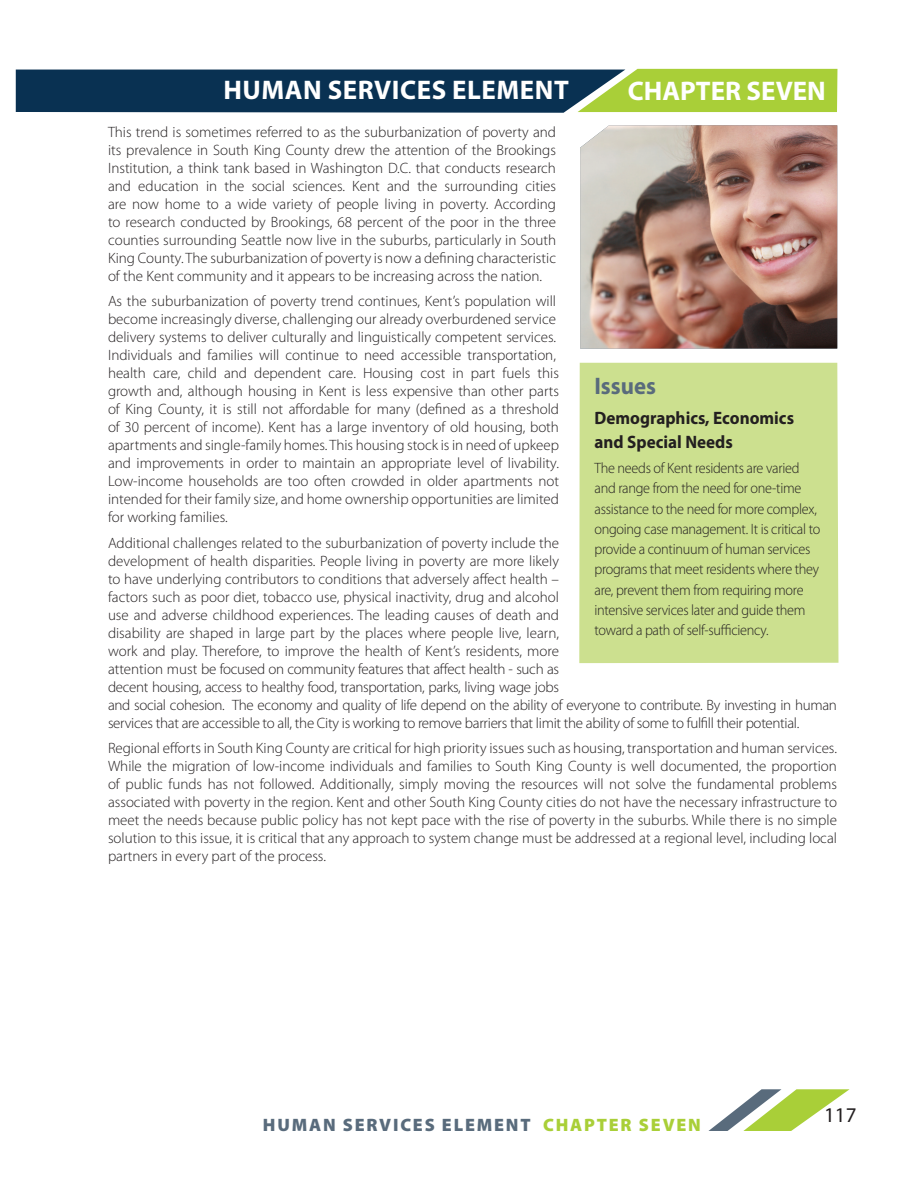
<style>
.page{position:relative;width:918px;height:1188px;background:#fff}
.page>*{position:absolute;margin:0;border:0;box-sizing:border-box;transform-origin:0 0}
.t1{font:700 27px "Myriad Pro";letter-spacing:.02em;color:#fff}
.t2{font:700 27px "Myriad Pro";color:#fff}
.t3{font:700 24px "Myriad Pro";color:#596b7c;scale:.95 1}
.t4{font:21px "Myriad Pro";color:#231f20}
.t5{font:700 18px/24px "Myriad Pro";color:#231f20;scale:.95 1}
.t6{font:900 18px "Myriad Pro";letter-spacing:.1em;color:#596b7c}
.t7{font:300 15px/18px "Myriad Pro";color:#231f20;text-align:justify}
.t8{font:300 15px/20.2px "Myriad Pro";letter-spacing:-.02em;color:#231f20;scale:.95 1}
.s1{color:#a9cf38}
</style>
<div class="page">
<svg style="left:708px;top:1089px;width:142px;height:42px"></svg>
<svg style="left:16px;top:69px;width:821px;height:44px;background:#3e6451"></svg>
<div style="left:579px;top:363px;width:259px;height:300px;background:#cce08f"></div>
<img style="left:580px;top:125px;width:257px;height:224px">
<h1 class="t1" style="left:223px;top:72px;width:347px">HUMAN SERVICES ELEMENT</h1>
<h1 class="t2" style="left:628px;top:73px;width:200px">CHAPTER SEVEN</h1>
<p class="t7" style="left:108px;top:122px;width:450px">This trend is sometimes referred to as the suburbanization of poverty and its prevalence in South King County drew the attention of the Brookings Institution, a think tank based in Washington D.C. that conducts research and education in the social sciences. Kent and the surrounding cities are now home to a wide variety of people living in poverty. According to research conducted by Brookings, 68 percent of the poor in the three counties surrounding Seattle now live in the suburbs, particularly in South King County. The suburbanization of poverty is now a defining characteristic of the Kent community and it appears to be increasing across the nation.</p>
<p class="t7" style="left:108px;top:292px;width:453px;text-align:left">As the suburbanization of poverty trend continues, Kent’s population will become increasingly diverse, challenging our already overburdened service delivery systems to deliver culturally and linguistically competent services.<br>Individuals and families will continue to need accessible transportation, health care, child and dependent care. Housing cost in part fuels this growth and, although housing in Kent is less expensive than other parts of King County, it is still not affordable for many (defined as a threshold of 30 percent of income). Kent has a large inventory of old housing, both apartments and single-family homes. This housing stock is in need of upkeep and improvements in order to maintain an appropriate level of livability.<br>Low-income households are too often crowded in older apartments not intended for their family size, and home ownership opportunities are limited for working families.</p>
<p class="t7" style="left:108px;top:534px;width:731px;text-align:left">Additional challenges related to the suburbanization of poverty include the<br>development of health disparities. People living in poverty are more likely<br>to have underlying contributors to conditions that adversely affect health –<br>factors such as poor diet, tobacco use, physical inactivity, drug and alcohol<br>use and adverse childhood experiences. The leading causes of death and<br>disability are shaped in large part by the places where people live, learn,<br>work and play. Therefore, to improve the health of Kent’s residents, more<br>attention must be focused on community features that affect health - such as<br>decent housing, access to healthy food, transportation, parks, living wage jobs<br>and social cohesion. The economy and quality of life depend on the ability of everyone to contribute. By investing in human services that are accessible to all, the City is working to remove barriers that limit the ability of some to fulfill their potential.</p>
<p class="t7" style="left:108px;top:739px;width:731px">Regional efforts in South King County are critical for high priority issues such as housing, transportation and human services.<br>While the migration of low-income individuals and families to South King County is well documented, the proportion of public funds has not followed. Additionally, simply moving the resources will not solve the fundamental problems associated with poverty in the region. Kent and other South King County cities do not have the necessary infrastructure to meet the needs because public policy has not kept pace with the rise of poverty in the suburbs. While there is no simple solution to this issue, it is critical that any approach to system change must be addressed at a regional level, including local partners in every part of the process.</p>
<h2 class="t3" style="left:595px;top:370px;width:66px">Issues</h2>
<p class="t5" style="left:595px;top:405px;width:212px">Demographics, Economics and Special Needs</p>
<p class="t8" style="left:595px;top:458px;width:239px">The needs of Kent residents are varied and range from the need for one-time assistance to the need for more complex, ongoing case management. It is critical to provide a continuum of human services programs that meet residents where they are, prevent them from requiring more intensive services later and guide them toward a path of self-sufficiency.</p>
<p class="t6" style="left:263px;top:1113px;width:440px">HUMAN SERVICES ELEMENT <span class="s1">CHAPTER SEVEN</span></p>
<h3 class="t4" style="left:824px;top:1102px;width:34px">117</h3>
</div>
